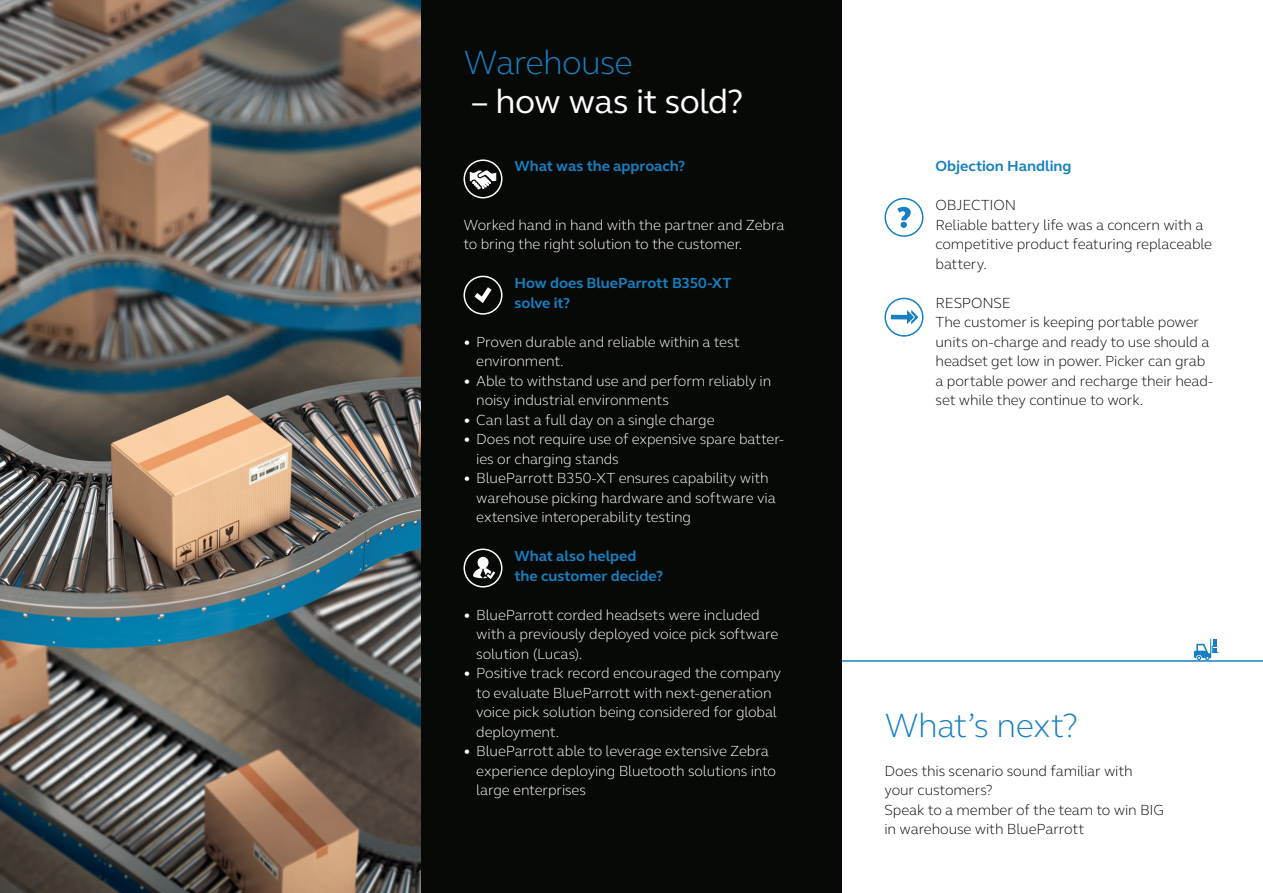
<style>
.page{position:relative;width:1263px;height:893px;background:#fff}
.page>*{position:absolute;margin:0;border:0;box-sizing:border-box;transform-origin:0 0}
.t1{font:300 34.5px "GN Elliot";letter-spacing:-.02em;color:#1680c3}
.t2{font:34.5px "GN Elliot";letter-spacing:-.02em;color:#fff}
.t3{font:300 15px/19.5px "GN Elliot";letter-spacing:-.01em;color:#fff}
.t4{font:300 15px/19.5px "GN Elliot";letter-spacing:-.01em;color:#070906}
.t5{font:700 15px "GN Elliot";letter-spacing:-.005em;color:#1680c3}
</style>
<div class="page">
<div style="left:421px;top:0;width:421px;height:893px;background:#070906"></div>
<div style="left:463px;top:549px;width:39px;height:39px;border:2px solid #fff;border-radius:50%"></div>
<svg style="left:473px;top:557px;width:22px;height:22px"></svg>
<div style="left:463px;top:159px;width:39px;height:39px;border:2px solid #fff;border-radius:50%"></div>
<div style="left:463px;top:276px;width:39px;height:39px;border:2px solid #fff;border-radius:50%"></div>
<div style="left:884px;top:198px;width:39px;height:39px;border:2px solid #1680c3;border-radius:50%"></div>
<div style="left:884px;top:298px;width:39px;height:39px;border:2px solid #1680c3;border-radius:50%"></div>
<svg style="left:1194px;top:639px;width:25px;height:21px"></svg>
<hr style="left:842px;top:660px;width:421px;height:2px;background:#1680c3">
<img style="left:0;top:0;width:421px;height:893px">
<svg style="left:897px;top:207px;width:14px;height:21px"></svg>
<svg style="left:890px;top:310px;width:28px;height:15px"></svg>
<svg style="left:470px;top:170px;width:26px;height:20px"></svg>
<svg style="left:474px;top:287px;width:18px;height:16px"></svg>
<p class="t1" style="left:463px;top:39px;width:171px">Warehouse</p>
<p class="t2" style="left:471px;top:78px;width:273px">– how was it sold?</p>
<p class="t5" style="left:514px;top:156px;width:172px">What was the approach?</p>
<p class="t3" style="left:463px;top:214px;width:322px">Worked hand in hand with the partner and Zebra to bring the right solution to the customer.</p>
<p class="t5" style="left:514px;top:273px;width:218px">How does BlueParrott B350-XT</p>
<p class="t5" style="left:514px;top:292px;width:57px">solve it?</p>
<p class="t3" style="left:463px;top:331px;width:278px">• Proven durable and reliable within a test</p>
<p class="t3" style="left:476px;top:351px;width:89px">environment.</p>
<p class="t3" style="left:476px;top:370px;width:296px;text-indent:-13px">• Able to withstand use and perform reliably in noisy industrial environments</p>
<p class="t3" style="left:463px;top:409px;width:253px">• Can last a full day on a single charge</p>
<p class="t3" style="left:476px;top:429px;width:309px;text-indent:-13px">• Does not require use of expensive spare batter&shy;ies or charging stands</p>
<p class="t3" style="left:476px;top:468px;width:301px;text-indent:-13px">• BlueParrott B350-XT ensures capability with warehouse picking hardware and software via extensive interoperability testing</p>
<p class="t5" style="left:514px;top:546px;width:124px">What also helped</p>
<p class="t5" style="left:514px;top:565px;width:150px">the customer decide?</p>
<p class="t3" style="left:476px;top:604px;width:303px;text-indent:-13px">• BlueParrott corded headsets were included with a previously deployed voice pick software solution (Lucas).</p>
<p class="t3" style="left:476px;top:663px;width:306px;text-indent:-13px">• Positive track record encouraged the company to evaluate BlueParrott with next-generation voice pick solution being considered for global deployment.</p>
<p class="t3" style="left:476px;top:741px;width:301px;text-indent:-13px">• BlueParrott able to leverage extensive Zebra experience deploying Bluetooth solutions into large enterprises</p>
<p class="t5" style="left:935px;top:156px;width:137px">Objection Handling</p>
<p class="t4" style="left:935px;top:195px;width:82px">OBJECTION</p>
<p class="t4" style="left:935px;top:214px;width:278px">Reliable battery life was a concern with a competitive product featuring replaceable battery.</p>
<p class="t4" style="left:935px;top:292px;width:77px">RESPONSE</p>
<p class="t4" style="left:935px;top:312px;width:279px">The customer is keeping portable power units on-charge and ready to use should a headset get low in power. Picker can grab a portable power and recharge their head&shy;set while they continue to work.</p>
<p class="t1" style="left:884px;top:702px;width:195px">What’s next?</p>
<p class="t4" style="left:884px;top:760px;width:250px">Does this scenario sound familiar with</p>
<p class="t4" style="left:884px;top:780px;width:110px">your customers?</p>
<p class="t4" style="left:884px;top:799px;width:281px">Speak to a member of the team to win BIG</p>
<p class="t4" style="left:884px;top:819px;width:201px">in warehouse with BlueParrott</p>
</div>
